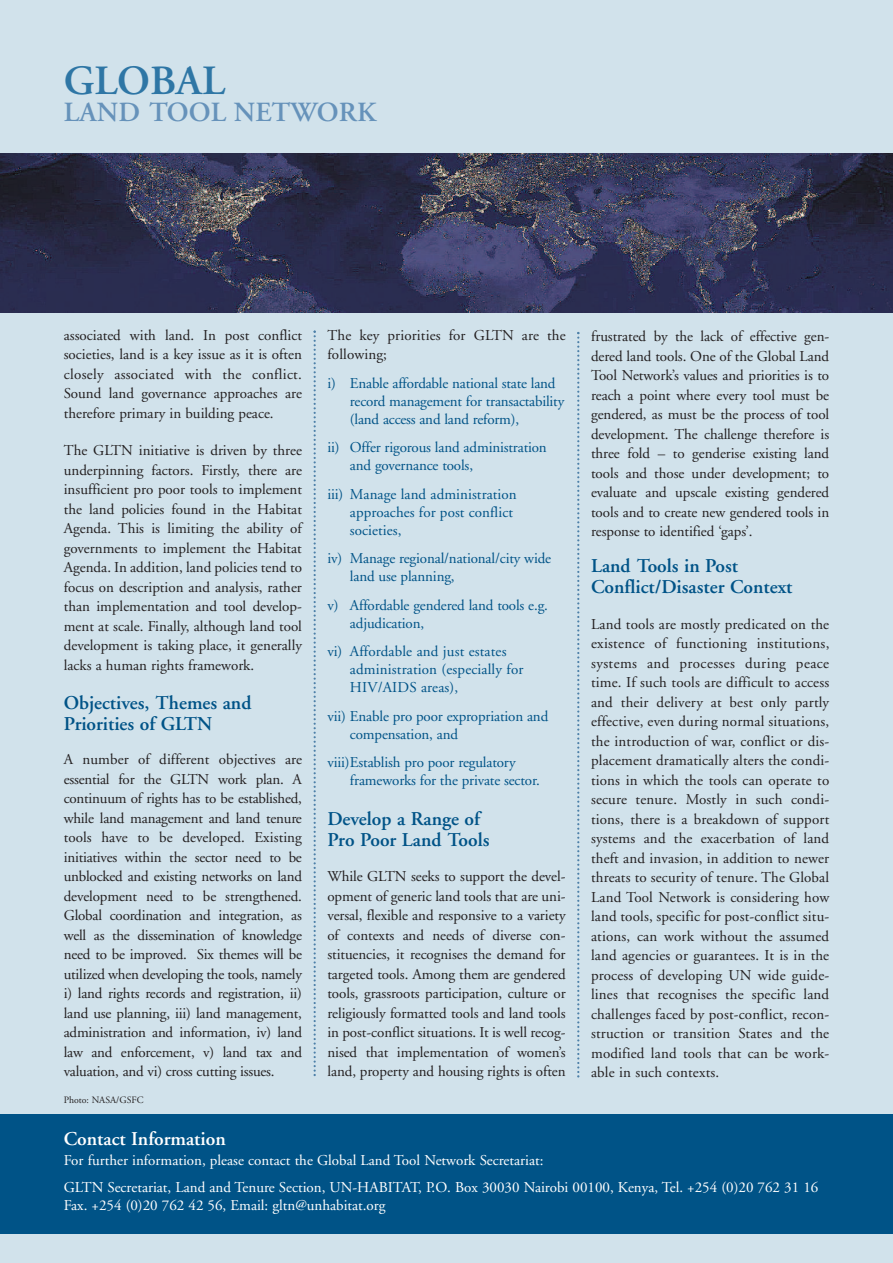
<style>
.page{position:relative;width:893px;height:1263px;background:#d1e2eb}
.page>*{position:absolute;margin:0;border:0;box-sizing:border-box;transform-origin:0 0}
.t1{font:600 41.55px "Adobe Garamond";color:#2e76a5}
.t2{font:600 27.6px "Adobe Garamond";color:#6692ba}
.t3{font:600 19.5px/21px "Adobe Garamond";color:#005387}
.t4{font:600 19.5px "Adobe Garamond";color:#fff}
.t5{font:15px/19.5px "Adobe Garamond";color:#231f20;text-align:justify}
.t6{font:15px/18px "Adobe Garamond";letter-spacing:-.01em;color:#005387}
.t7{font:15px/26.8px "Adobe Garamond";color:#fff}
.t8{font:15px/18px "Adobe Garamond";letter-spacing:.01em;color:#005387}
.t9{font:9.75px "Adobe Garamond";color:#231f20}
</style>
<div class="page">
<div style="left:0;top:1114px;width:893px;height:119px;background:#005387"></div>
<img style="left:0;top:153px;width:893px;height:159px">
<svg style="left:577px;top:332px;width:2px;height:745px"></svg>
<svg style="left:314px;top:330px;width:2px;height:746px"></svg>
<h1 class="t1" style="left:64px;top:64px;width:163px">GLOBAL</h1>
<h2 class="t2" style="left:64px;top:101px;width:314px">LAND TOOL NETWORK</h2>
<p class="t5" style="left:64px;top:327px;width:240px">associated with land. In post conflict societies, land is a key issue as it is often closely associated with the conflict.<br>Sound land governance approaches are therefore primary in building peace.</p>
<p class="t5" style="left:64px;top:442px;width:240px">The GLTN initiative is driven by three underpinning factors. Firstly, there are insufficient pro poor tools to implement the land policies found in the Habitat Agenda. This is limiting the ability of governments to implement the Habitat Agenda. In addition, land policies tend to focus on description and analysis, rather than implementation and tool develop&shy;ment at scale. Finally, although land tool development is taking place, it generally lacks a human rights framework.</p>
<h3 class="t3" style="left:64px;top:694px;width:189px">Objectives, Themes and<br>Priorities of GLTN</h3>
<p class="t5" style="left:64px;top:751px;width:240px">A number of different objectives are essential for the GLTN work plan. A continuum of rights has to be established, while land management and land tenure tools have to be developed. Existing initiatives within the sector need to be unblocked and existing networks on land development need to be strengthened.<br>Global coordination and integration, as well as the dissemination of knowledge need to be improved. Six themes will be utilized when developing the tools, namely i) land rights records and registration, ii) land use planning, iii) land management, administration and information, iv) land law and enforcement, v) land tax and valuation, and vi) cross cutting issues.</p>
<p class="t9" style="left:64px;top:1096px;width:81px">Photo: NASA/GSFC</p>
<p class="t5" style="left:327px;top:327px;width:240px">The key priorities for GLTN are the following;</p>
<p class="t6" style="left:350px;top:375px;width:216px;text-indent:-23px">i) Enable affordable national state land record management for transactability (land access and land reform),</p>
<p class="t6" style="left:350px;top:440px;width:198px;text-indent:-23px">ii) Offer rigorous land administration and governance tools,</p>
<p class="t6" style="left:350px;top:486px;width:168px;text-indent:-23px">iii) Manage land administration approaches for post conflict societies,</p>
<p class="t6" style="left:350px;top:551px;width:203px;text-indent:-23px">iv) Manage regional/national/city wide land use planning,</p>
<p class="t6" style="left:350px;top:597px;width:199px;text-indent:-23px">v) Affordable gendered land tools e.g. adjudication,</p>
<p class="t8" style="left:350px;top:644px;width:175px;text-indent:-23px">vi) Affordable and just estates administration (especially for<br>HIV/AIDS areas),</p>
<p class="t6" style="left:350px;top:708px;width:200px;text-indent:-23px">vii) Enable pro poor expropriation and compensation, and</p>
<p class="t6" style="left:350px;top:755px;width:191px;text-indent:-23px">viii)Establish pro poor regulatory frameworks for the private sector.</p>
<h3 class="t3" style="left:327px;top:809px;width:164px">Develop a Range of<br>Pro Poor Land Tools</h3>
<p class="t5" style="left:327px;top:868px;width:240px">While GLTN seeks to support the devel&shy;opment of generic land tools that are uni&shy;versal, flexible and responsive to a variety of contexts and needs of diverse con&shy;stituencies, it recognises the demand for targeted tools. Among them are gendered tools, grassroots participation, culture or religiously formatted tools and land tools in post-conflict situations. It is well recog&shy;nised that implementation of women’s land, property and housing rights is often</p>
<p class="t5" style="left:591px;top:328px;width:240px">frustrated by the lack of effective gen&shy;dered land tools. One of the Global Land Tool Network’s values and priorities is to reach a point where every tool must be gendered, as must be the process of tool development. The challenge therefore is three fold – to genderise existing land tools and those under development; to evaluate and upscale existing gendered tools and to create new gendered tools in response to identified ‘gaps’.</p>
<h3 class="t3" style="left:591px;top:557px;width:203px">Land Tools in Post<br>Conflict/Disaster Context</h3>
<p class="t5" style="left:591px;top:615px;width:240px">Land tools are mostly predicated on the existence of functioning institutions, systems and processes during peace time. If such tools are difficult to access and their delivery at best only partly effective, even during normal situations, the introduction of war, conflict or dis&shy;placement dramatically alters the condi&shy;tions in which the tools can operate to secure tenure. Mostly in such condi&shy;tions, there is a breakdown of support systems and the exacerbation of land theft and invasion, in addition to newer threats to security of tenure. The Global Land Tool Network is considering how land tools, specific for post-conflict situ&shy;ations, can work without the assumed land agencies or guarantees. It is in the process of developing UN wide guide&shy;lines that recognises the specific land challenges faced by post-conflict, recon&shy;struction or transition States and the modified land tools that can be work&shy;able in such contexts.</p>
<h3 class="t4" style="left:64px;top:1131px;width:163px">Contact Information</h3>
<p class="t7" style="left:64px;top:1148px;width:756px">For further information, please contact the Global Land Tool Network Secretariat:<br>GLTN Secretariat, Land and Tenure Section, UN-HABITAT, P.O. Box 30030 Nairobi 00100, Kenya, Tel. +254 (0)20 762 31 16</p>
<p class="t7" style="left:64px;top:1193px;width:323px">Fax. +254 (0)20 762 42 56, Email: gltn@unhabitat.org</p>
</div>
